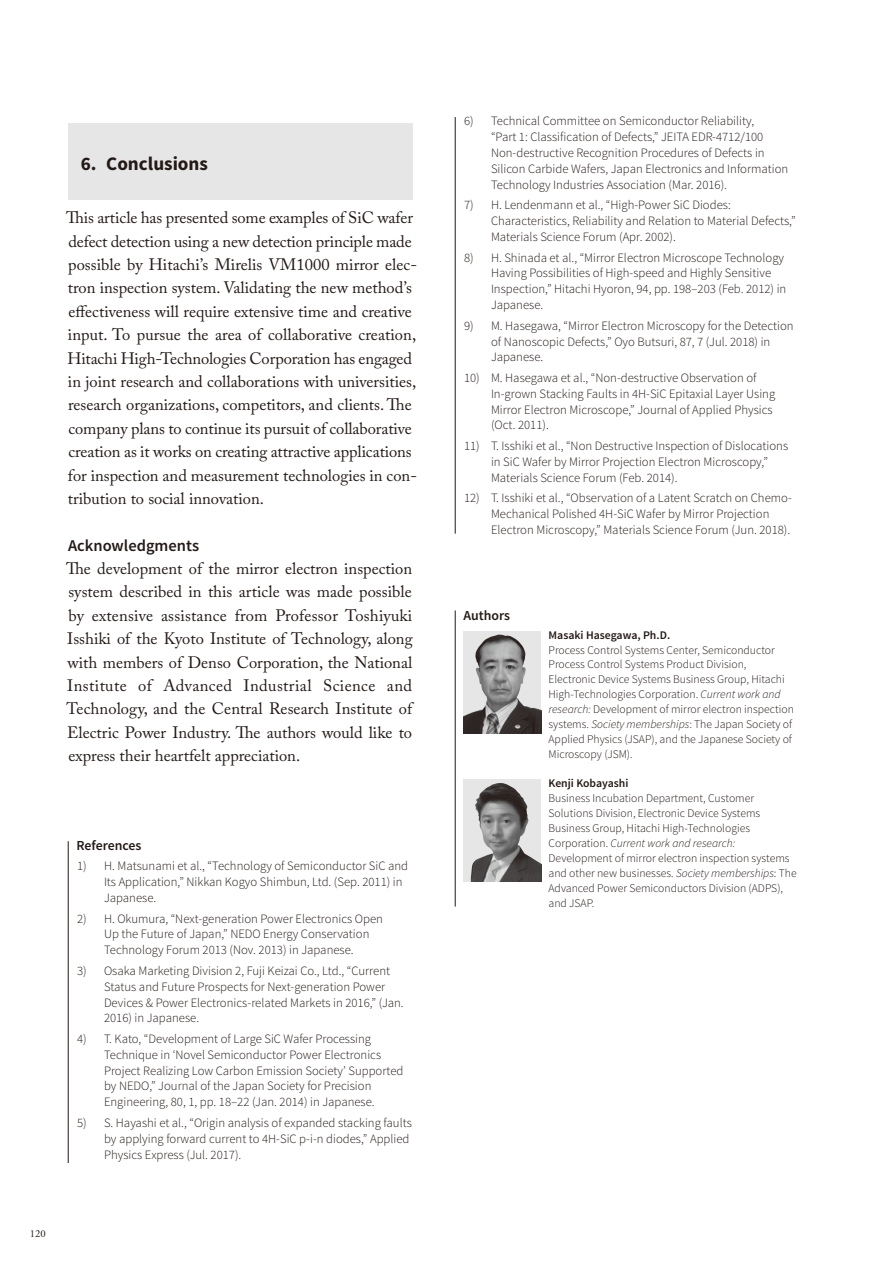
<style>
.page{position:relative;width:893px;height:1263px;background:#fff}
.page>*{position:absolute;margin:0;border:0;box-sizing:border-box;transform-origin:0 0}
.t1{font:700 19.2px "Source Sans Pro";color:#231916}
.t2{font:16.5px/23.4px "Adobe Caslon Pro";color:#231916}
.t3{font:600 16.5px "Source Sans Pro";color:#231916}
.t4{font:600 13.8px "Source Sans Pro";color:#231916}
.t5{font:300 12.75px/15.9px "Source Sans Pro";color:#231916}
.t6{font:300 11.7px/14.9px "Source Sans Pro";color:#231916}
.t7{font:600 11.7px "Source Sans Pro";color:#231916}
.t8{font:10.65px "Adobe Garamond Pro";color:#231916}
.s1{color:#fff}
.s2{font-style:italic}
</style>
<div class="page">
<div style="left:68px;top:123px;width:344px;height:77px;background:#e6e6e7"></div>
<hr style="left:68px;top:841px;width:1px;height:322px;background:#231916">
<hr style="left:455px;top:611px;width:1px;height:296px;background:#231916">
<div style="left:463px;top:631px;width:78px;height:102px;background:#e6e6e7"></div>
<img style="left:463px;top:634px;width:78px;height:99px">
<div style="left:463px;top:780px;width:78px;height:102px;background:#e6e6e7"></div>
<img style="left:470px;top:783px;width:71px;height:99px">
<hr style="left:455px;top:117px;width:1px;height:417px;background:#231916">
<h1 class="t1" style="left:81px;top:152px;width:129px">6. Conclusions</h1>
<p class="t2" style="left:66px;top:208px;width:352px">This article has presented some examples of SiC wafer defect detection using a new detection principle made possible by Hitachi’s Mirelis VM1000 mirror elec&shy;tron inspection system. Validating the new method’s effectiveness will require extensive time and creative input. To pursue the area of collaborative creation, Hitachi High-Technologies Corporation has engaged in joint research and collaborations with universities, research organizations, competitors, and clients. The company plans to continue its pursuit of collaborative creation as it works on creating attractive applications for inspection and measurement technologies in con&shy;tribution to social innovation.</p>
<p class="t3" style="left:68px;top:539px;width:133px">Acknowledgments</p>
<p class="t2" style="left:66px;top:559px;width:348px;text-align:justify">The development of the mirror electron inspection system described in this article was made possible by extensive assistance from Professor Toshiyuki Isshiki of the Kyoto Institute of Technology, along with members of Denso Corporation, the National Institute of Advanced Industrial Science and Technology, and the Central Research Institute of Electric Power Industry. The authors would like to express their heartfelt appreciation.</p>
<p class="t8" style="left:30px;top:1228px;width:20px">120<span class="s1">.</span></p>
<p class="t4" style="left:76px;top:841px;width:67px">References</p>
<p class="t5" style="left:104px;top:859px;width:306px;text-indent:-27px">1) H. Matsunami et al., “Technology of Semiconductor SiC and<br>Its Application,” Nikkan Kogyo Shimbun, Ltd. (Sep. 2011) in<br>Japanese.</p>
<p class="t5" style="left:104px;top:911px;width:280px;text-indent:-27px">2) H. Okumura, “Next-generation Power Electronics Open<br>Up the Future of Japan,” NEDO Energy Conservation<br>Technology Forum 2013 (Nov. 2013) in Japanese.</p>
<p class="t5" style="left:104px;top:964px;width:301px;text-indent:-27px">3) Osaka Marketing Division 2, Fuji Keizai Co., Ltd., “Current Status and Future Prospects for Next-generation Power Devices &amp; Power Electronics-related Markets in 2016,” (Jan.<br>2016) in Japanese.</p>
<p class="t5" style="left:104px;top:1032px;width:301px;text-indent:-27px">4) T. Kato, “Development of Large SiC Wafer Processing Technique in ‘Novel Semiconductor Power Electronics Project Realizing Low Carbon Emission Society’ Supported by NEDO,” Journal of the Japan Society for Precision Engineering, 80, 1, pp. 18–22 (Jan. 2014) in Japanese.</p>
<p class="t5" style="left:104px;top:1116px;width:309px;text-indent:-27px">5) S. Hayashi et al., “Origin analysis of expanded stacking faults by applying forward current to 4H-SiC p-i-n diodes,” Applied<br>Physics Express (Jul. 2017).</p>
<p class="t5" style="left:491px;top:114px;width:299px;text-indent:-27px">6) Technical Committee on Semiconductor Reliability,<br>“Part 1: Classification of Defects,” JEITA EDR-4712/100<br>Non-destructive Recognition Procedures of Defects in Silicon Carbide Wafers, Japan Electronics and Information Technology Industries Association (Mar. 2016).</p>
<p class="t5" style="left:491px;top:198px;width:306px;text-indent:-27px">7) H. Lendenmann et al., “High-Power SiC Diodes:<br>Characteristics, Reliability and Relation to Material Defects,”<br>Materials Science Forum (Apr. 2002).</p>
<p class="t5" style="left:491px;top:250px;width:297px;text-indent:-27px">8) H. Shinada et al., “Mirror Electron Microscope Technology Having Possibilities of High-speed and Highly Sensitive Inspection,” Hitachi Hyoron, 94, pp. 198–203 (Feb. 2012) in Japanese.</p>
<p class="t5" style="left:491px;top:319px;width:304px;text-indent:-27px">9) M. Hasegawa, “Mirror Electron Microscopy for the Detection of Nanoscopic Defects,” Oyo Butsuri, 87, 7 (Jul. 2018) in<br>Japanese.</p>
<p class="t5" style="left:491px;top:371px;width:286px;text-indent:-27px">10) M. Hasegawa et al., “Non-destructive Observation of In-grown Stacking Faults in 4H-SiC Epitaxial Layer Using Mirror Electron Microscope,” Journal of Applied Physics (Oct. 2011).</p>
<p class="t5" style="left:491px;top:439px;width:299px;text-indent:-27px">11) T. Isshiki et al., “Non Destructive Inspection of Dislocations in SiC Wafer by Mirror Projection Electron Microscopy,”<br>Materials Science Forum (Feb. 2014).</p>
<p class="t5" style="left:491px;top:491px;width:302px;text-indent:-27px">12) T. Isshiki et al., “Observation of a Latent Scratch on Chemo-<br>Mechanical Polished 4H-SiC Wafer by Mirror Projection<br>Electron Microscopy,” Materials Science Forum (Jun. 2018).</p>
<p class="t4" style="left:463px;top:610px;width:48px">Authors</p>
<p class="t7" style="left:548px;top:630px;width:123px">Masaki Hasegawa, Ph.D.</p>
<p class="t6" style="left:548px;top:643px;width:247px">Process Control Systems Center, Semiconductor Process Control Systems Product Division, Electronic Device Systems Business Group, Hitachi High-Technologies Corporation. <span class="s2">Current work and research:</span> Development of mirror electron inspection systems. <span class="s2">Society memberships</span>: The Japan Society of Applied Physics (JSAP), and the Japanese Society of Microscopy (JSM).</p>
<p class="t7" style="left:548px;top:779px;width:81px">Kenji Kobayashi</p>
<p class="t6" style="left:548px;top:792px;width:250px">Business Incubation Department, Customer Solutions Division, Electronic Device Systems Business Group, Hitachi High-Technologies Corporation. <span class="s2">Current work and research:<br></span>Development of mirror electron inspection systems and other new businesses. <span class="s2">Society memberships</span>: The Advanced Power Semiconductors Division (ADPS), and JSAP.</p>
</div>
